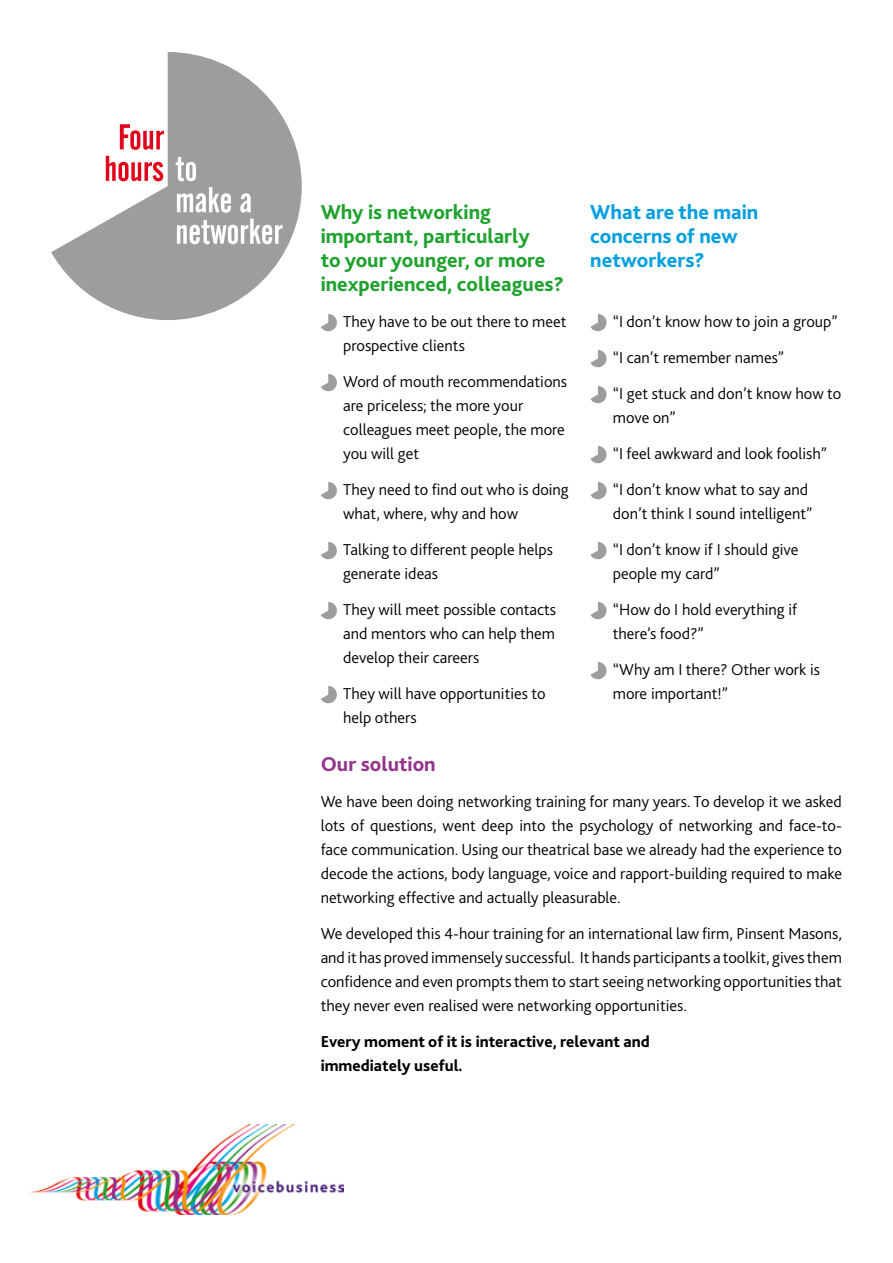
<style>
.page{position:relative;width:893px;height:1263px;background:#fff}
.page>*{position:absolute;margin:0;border:0;box-sizing:border-box;transform-origin:0 0}
.t1{font:800 21px/24px "Bliss 2";color:#1fa22e}
.t2{font:800 21px/24px "Bliss 2";color:#009ee0}
.t3{font:800 21px "Bliss 2";color:#933589}
.t4{font:300 16.5px/24px "Bliss 2";color:#000}
.t5{font:800 16.5px/24px "Bliss 2";color:#000}
</style>
<div class="page">
<svg style="left:51px;top:52px;width:251px;height:268px;fill:#9c9d9f"></svg>
<svg style="left:176px;top:157px;width:20px;height:24px"></svg>
<svg style="left:177px;top:187px;width:54px;height:26px"></svg>
<svg style="left:240px;top:193px;width:11px;height:20px"></svg>
<svg style="left:177px;top:219px;width:106px;height:25px"></svg>
<svg style="left:120px;top:124px;width:44px;height:26px"></svg>
<svg style="left:106px;top:156px;width:57px;height:25px"></svg>
<svg style="left:321px;top:314px;width:16px;height:17px"></svg>
<svg style="left:321px;top:374px;width:16px;height:17px"></svg>
<svg style="left:321px;top:482px;width:16px;height:17px"></svg>
<svg style="left:321px;top:542px;width:16px;height:17px"></svg>
<svg style="left:321px;top:602px;width:16px;height:17px"></svg>
<svg style="left:321px;top:686px;width:16px;height:17px"></svg>
<svg style="left:590px;top:314px;width:17px;height:17px"></svg>
<svg style="left:590px;top:350px;width:17px;height:17px"></svg>
<svg style="left:590px;top:386px;width:17px;height:17px"></svg>
<svg style="left:590px;top:446px;width:17px;height:17px"></svg>
<svg style="left:590px;top:482px;width:17px;height:17px"></svg>
<svg style="left:590px;top:542px;width:17px;height:17px"></svg>
<svg style="left:590px;top:602px;width:17px;height:17px"></svg>
<svg style="left:590px;top:662px;width:17px;height:17px"></svg>
<img style="left:30px;top:1124px;width:313px;height:90px">
<p class="t1" style="left:321px;top:200px;width:245px">Why is networking important, particularly<br>to your younger, or more inexperienced, colleagues?</p>
<p class="t4" style="left:343px;top:309px;width:225px">They have to be out there to meet prospective clients</p>
<p class="t4" style="left:343px;top:369px;width:225px">Word of mouth recommendations are priceless; the more your colleagues meet people, the more you will get</p>
<p class="t4" style="left:343px;top:477px;width:227px">They need to find out who is doing what, where, why and how</p>
<p class="t4" style="left:343px;top:537px;width:211px">Talking to different people helps generate ideas</p>
<p class="t4" style="left:343px;top:597px;width:215px;text-align:justify">They will meet possible contacts and mentors who can help them develop their careers</p>
<p class="t4" style="left:343px;top:681px;width:204px">They will have opportunities to help others</p>
<p class="t2" style="left:590px;top:200px;width:170px">What are the main concerns of new networkers?</p>
<p class="t4" style="left:613px;top:303px;width:230px;line-height:36px">“I don’t know how to join a group” “I can’t remember names”<br>“I get stuck and don’t know how to</p>
<p class="t4" style="left:613px;top:399px;width:216px;line-height:36px">move on”<br>“I feel awkward and look foolish” “I don’t know what to say and</p>
<p class="t4" style="left:613px;top:495px;width:201px;line-height:36px">don’t think I sound intelligent” “I don’t know if I should give</p>
<p class="t4" style="left:613px;top:555px;width:186px;line-height:36px">people my card”<br>“How do I hold everything if</p>
<p class="t4" style="left:613px;top:615px;width:209px;line-height:36px">there’s food?”<br>“Why am I there? Other work is</p>
<p class="t4" style="left:613px;top:681px;width:117px">more important!”</p>
<p class="t3" style="left:321px;top:751px;width:117px">Our solution</p>
<p class="t4" style="left:321px;top:789px;width:523px;text-align:justify">We have been doing networking training for many years. To develop it we asked lots of questions, went deep into the psychology of networking and face-to&shy;face communication. Using our theatrical base we already had the experience to decode the actions, body language, voice and rapport-building required to make networking effective and actually pleasurable.</p>
<p class="t4" style="left:321px;top:921px;width:523px;text-align:justify">We developed this 4-hour training for an international law firm, Pinsent Masons, and it has proved immensely successful. It hands participants a toolkit, gives them confidence and even prompts them to start seeing networking opportunities that they never even realised were networking opportunities.</p>
<p class="t5" style="left:321px;top:1029px;width:331px">Every moment of it is interactive, relevant and immediately useful.</p>
</div>
